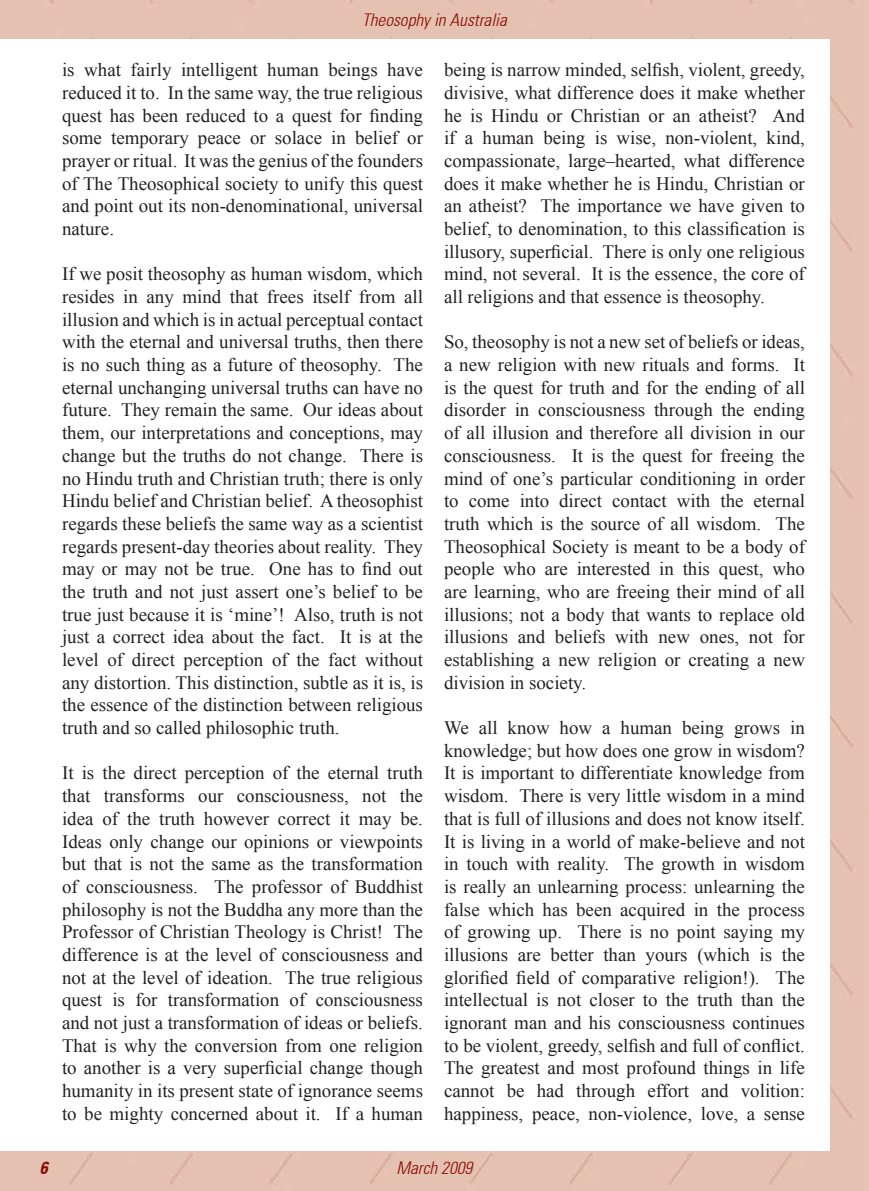
<style>
.page{position:relative;width:869px;height:1191px;background:#fff}
.page>*{position:absolute;margin:0;border:0;box-sizing:border-box;transform-origin:0 0}
.t1{font:18.9px/22.8px "Times New Roman";color:#231f20;text-align:justify}
.t2{font:italic 300 condensed 17.5px "Univers 47";color:#8b0a02}
.t3{font:italic 700 condensed 17.5px "Univers 67";color:#8b0a02}
</style>
<div class="page">
<div style="left:0;top:0;width:868px;height:1191px;background:#e4c1b1"></div>
<div style="left:0;top:40px;width:828px;height:1111px;background:#fff"></div>
<p class="t2" style="left:362px;top:9px;width:146px">Theosophy in Australia</p>
<p class="t1" style="left:62px;top:58px;width:362px">is what fairly intelligent human beings have reduced it to. In the same way, the true religious quest has been reduced to a quest for finding some temporary peace or solace in belief or prayer or ritual. It was the genius of the founders of The Theosophical society to unify this quest and point out its non-denominational, universal nature.</p>
<p class="t1" style="left:62px;top:262px;width:362px">If we posit theosophy as human wisdom, which resides in any mind that frees itself from all illusion and which is in actual perceptual contact with the eternal and universal truths, then there is no such thing as a future of theosophy. The eternal unchanging universal truths can have no future. They remain the same. Our ideas about them, our interpretations and conceptions, may change but the truths do not change. There is no Hindu truth and Christian truth; there is only Hindu belief and Christian belief. A theosophist regards these beliefs the same way as a scientist regards present-day theories about reality. They may or may not be true. One has to find out the truth and not just assert one’s belief to be true just because it is ‘mine’! Also, truth is not just a correct idea about the fact. It is at the level of direct perception of the fact without any distortion. This distinction, subtle as it is, is the essence of the distinction between religious truth and so called philosophic truth.</p>
<p class="t1" style="left:62px;top:761px;width:362px">It is the direct perception of the eternal truth that transforms our consciousness, not the idea of the truth however correct it may be.<br>Ideas only change our opinions or viewpoints but that is not the same as the transformation of consciousness. The professor of Buddhist philosophy is not the Buddha any more than the Professor of Christian Theology is Christ! The difference is at the level of consciousness and not at the level of ideation. The true religious quest is for transformation of consciousness and not just a transformation of ideas or beliefs.<br>That is why the conversion from one religion to another is a very superficial change though humanity in its present state of ignorance seems to be mighty concerned about it. If a human</p>
<p class="t1" style="left:444px;top:58px;width:362px">being is narrow minded, selfish, violent, greedy, divisive, what difference does it make whether he is Hindu or Christian or an atheist? And if a human being is wise, non-violent, kind, compassionate, large–hearted, what difference does it make whether he is Hindu, Christian or an atheist? The importance we have given to belief, to denomination, to this classification is illusory, superficial. There is only one religious mind, not several. It is the essence, the core of all religions and that essence is theosophy.</p>
<p class="t1" style="left:444px;top:330px;width:362px">So, theosophy is not a new set of beliefs or ideas, a new religion with new rituals and forms. It is the quest for truth and for the ending of all disorder in consciousness through the ending of all illusion and therefore all division in our consciousness. It is the quest for freeing the mind of one’s particular conditioning in order to come into direct contact with the eternal truth which is the source of all wisdom. The Theosophical Society is meant to be a body of people who are interested in this quest, who are learning, who are freeing their mind of all illusions; not a body that wants to replace old illusions and beliefs with new ones, not for establishing a new religion or creating a new division in society.</p>
<p class="t1" style="left:444px;top:716px;width:362px">We all know how a human being grows in knowledge; but how does one grow in wisdom?<br>It is important to differentiate knowledge from wisdom. There is very little wisdom in a mind that is full of illusions and does not know itself.<br>It is living in a world of make-believe and not in touch with reality. The growth in wisdom is really an unlearning process: unlearning the false which has been acquired in the process of growing up. There is no point saying my illusions are better than yours (which is the glorified field of comparative religion!). The intellectual is not closer to the truth than the ignorant man and his consciousness continues to be violent, greedy, selfish and full of conflict.<br>The greatest and most profound things in life cannot be had through effort and volition: happiness, peace, non-violence, love, a sense</p>
<p class="t3" style="left:40px;top:1157px;width:9px">6</p>
<p class="t2" style="left:396px;top:1157px;width:77px">March 2009</p>
</div>
